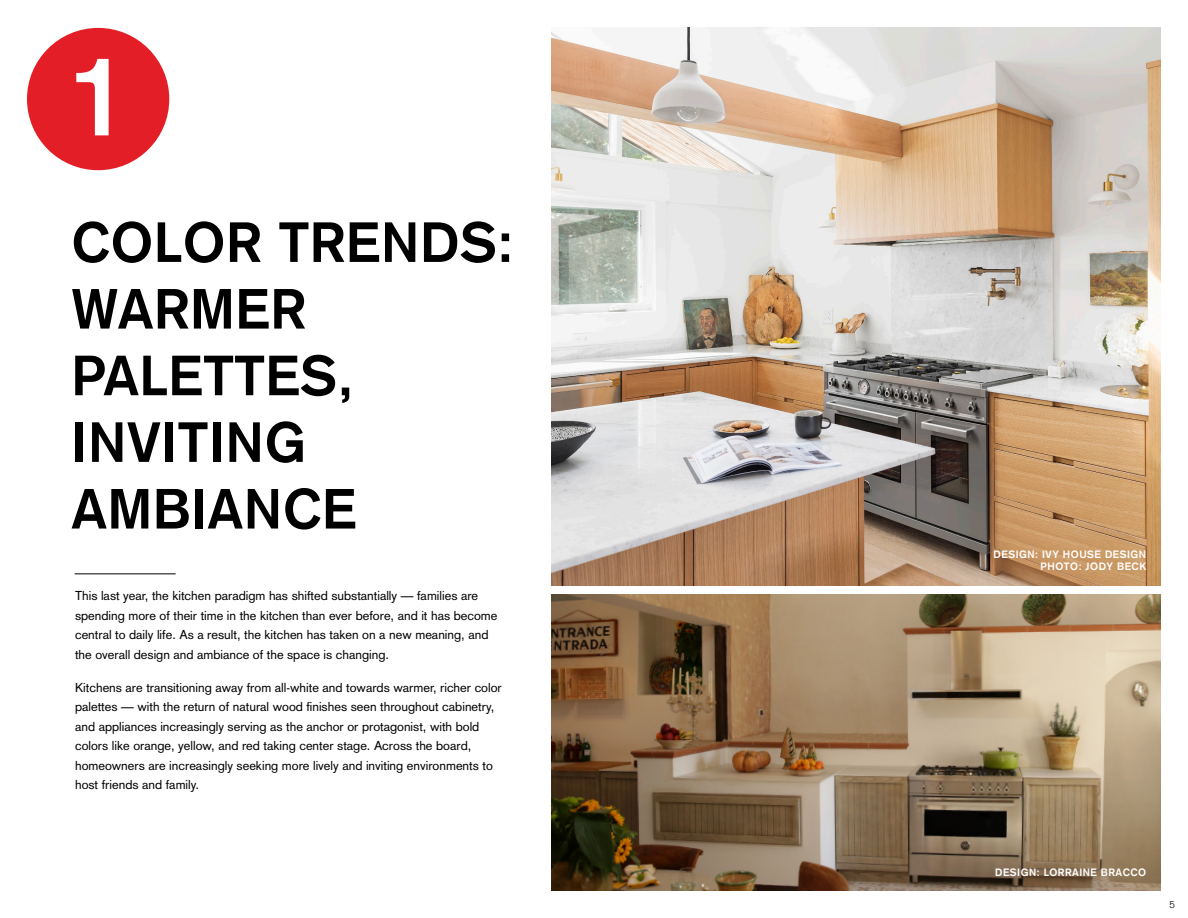
<style>
.page{position:relative;width:1188px;height:918px;background:#fff}
.page>*{position:absolute;margin:0;border:0;box-sizing:border-box;transform-origin:0 0}
.t1{font:700 112.5px "Akzidenz Grotesk";color:#fff}
.t2{font:700 55.5px/66.6px "Akzidenz Grotesk";letter-spacing:.02em;color:#000}
.Intros{font:12.75px/19.5px "Akzidenz Grotesk";color:#000}
.t3{font:700 10.5px/12.6px "Akzidenz Grotesk";letter-spacing:.05em;color:#fff;text-align:right}
.t4{font:300 9.75px "Akzidenz Grotesk";color:#000}
</style>
<div class="page">
<img style="left:551px;top:27px;width:610px;height:558px">
<hr style="left:75px;top:573px;width:101px;height:1px;background:#000">
<div style="left:27px;top:28px;width:142px;height:142px;background:#e31e26;border-radius:50%"></div>
<img style="left:551px;top:595px;width:610px;height:296px">
<p class="t1" style="left:66px;top:29px;width:64px">1</p>
<p class="t2" style="left:72px;top:209px;width:443px">COLOR TRENDS:<br>WARMER<br>PALETTES,<br>INVITING<br>AMBIANCE</p>
<p class="Intros" style="left:75px;top:586px;width:424px">This last year, the kitchen paradigm has shifted substantially — families are spending more of their time in the kitchen than ever before, and it has become central to daily life. As a result, the kitchen has taken on a new meaning, and the overall design and ambiance of the space is changing.</p>
<p class="Intros" style="left:75px;top:677px;width:428px">Kitchens are transitioning away from all-white and towards warmer, richer color palettes — with the return of natural wood finishes seen throughout cabinetry, and appliances increasingly serving as the anchor or protagonist, with bold colors like orange, yellow, and red taking center stage. Across the board, homeowners are increasingly seeking more lively and inviting environments to host friends and family.</p>
<p class="t3" style="left:994px;top:548px;width:154px">DESIGN: IVY HOUSE DESIGN<br>PHOTO: JODY BECK</p>
<p class="t3" style="left:995px;top:866px;width:153px">DESIGN: LORRAINE BRACCO</p>
<p class="t4" style="left:1170px;top:899px;width:7px">5</p>
</div>
